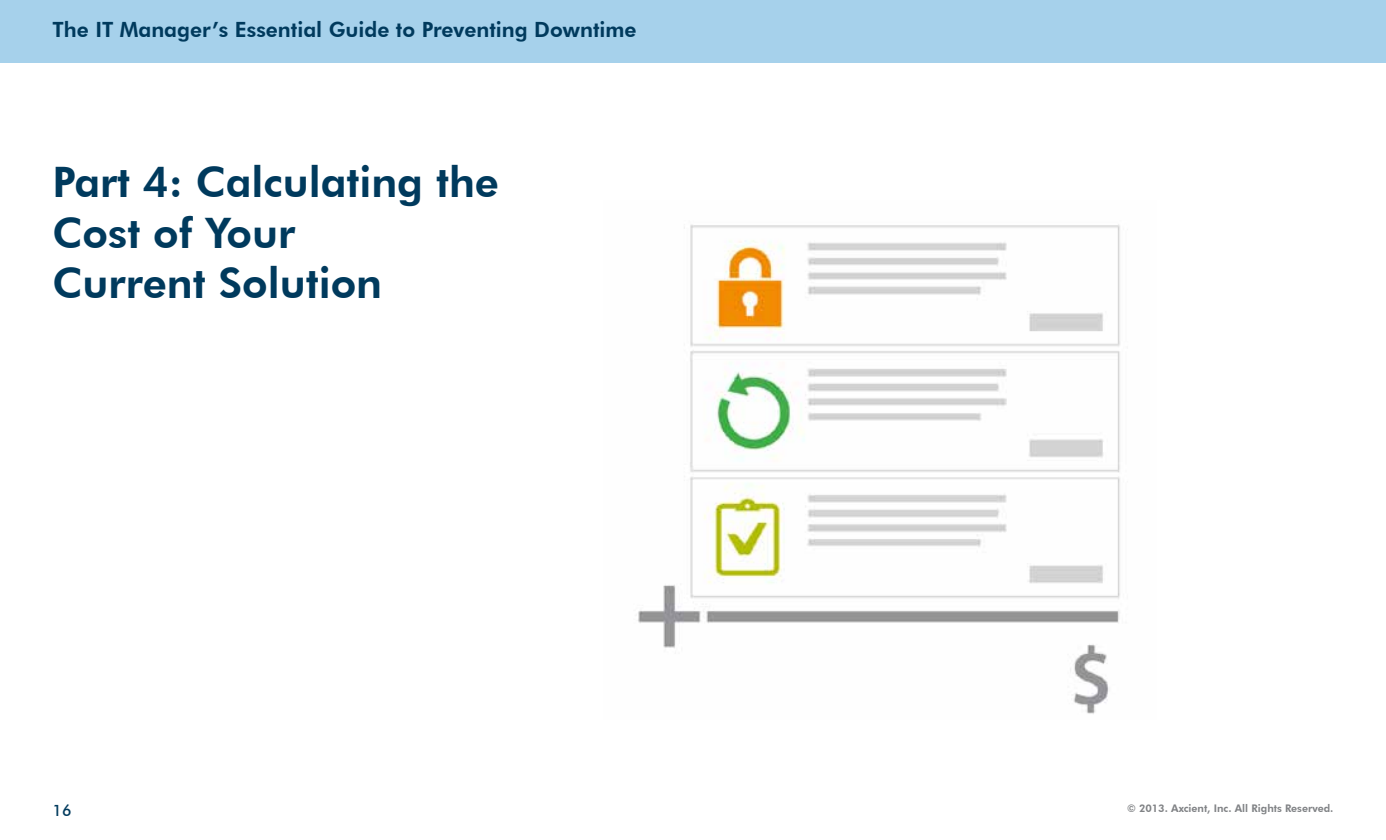
<style>
.page{position:relative;width:1386px;height:840px;background:#fff}
.page>*{position:absolute;margin:0;border:0;box-sizing:border-box;transform-origin:0 0}
.t1{font:800 42px/50.4px "Futura BT";color:#003a5d}
.t2{font:800 21px "Futura BT";color:#003a5d}
.t3{font:500 15.75px "Futura BT";color:#003a5d}
.t4{font:800 10.5px "Futura BT";color:#808285}
</style>
<div class="page">
<div style="left:0;top:0;width:1386px;height:63px;background:#a6d1eb"></div>
<img style="left:638px;top:224px;width:482px;height:490px">
<p class="t2" style="left:52px;top:17px;width:586px">The IT Manager’s Essential Guide to Preventing Downtime</p>
<h1 class="t1" style="left:52px;top:157px;width:448px">Part 4: Calculating the<br>Cost of Your<br>Current Solution</h1>
<p class="t3" style="left:52px;top:801px;width:21px">16</p>
<p class="t4" style="left:1127px;top:802px;width:208px">© 2013. Axcient, Inc. All Rights Reserved.</p>
</div>
